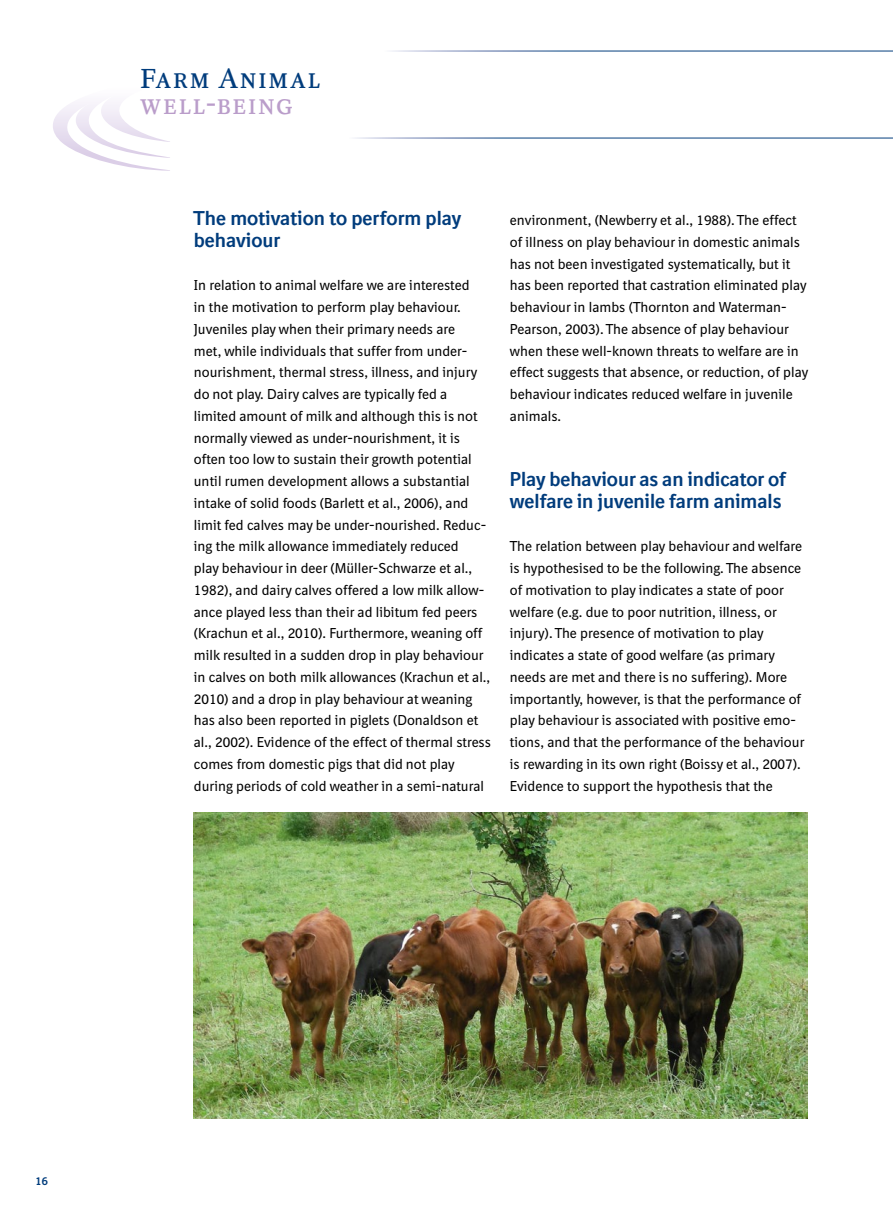
<style>
.page{position:relative;width:893px;height:1212px;background:#fff}
.page>*{position:absolute;margin:0;border:0;box-sizing:border-box;transform-origin:0 0}
.t1{font:27px "BI Antiqua II Ml Caps";letter-spacing:.045em;color:#003c7c}
.t2{font:27px "BI Antiqua II Ml Caps";letter-spacing:.025em;color:#ba9dca}
.t3{font:700 19.5px/21.8px "BI Sans NEXT";color:#003c7c}
.t4{font:13.95px/21.8px "BI Sans NEXT";color:#000}
.t5{font:700 11.25px "BI Sans NEXT";color:#003c7c}
</style>
<div class="page">
<svg style="left:53px;top:102px;width:117px;height:69px"></svg>
<img style="left:194px;top:812px;width:614px;height:306px">
<h1 class="t1" style="left:140px;top:62px;width:182px">Farm Animal</h1>
<h1 class="t2" style="left:140px;top:89px;width:154px">well-being</h1>
<h2 class="t3" style="left:194px;top:207px;width:269px">The motivation to perform play behaviour</h2>
<p class="t4" style="left:194px;top:274px;width:299px">In relation to animal welfare we are interested<br>in the motivation to perform play behaviour.<br>Juveniles play when their primary needs are<br>met, while individuals that suffer from under&shy;nourishment, thermal stress, illness, and injury do not play. Dairy calves are typically fed a limited amount of milk and although this is not normally viewed as under-nourishment, it is often too low to sustain their growth potential until rumen development allows a substantial intake of solid foods (Barlett et al., 2006), and limit fed calves may be under-nourished. Reduc&shy;ing the milk allowance immediately reduced<br>play behaviour in deer (Müller-Schwarze et al., 1982), and dairy calves offered a low milk allow&shy;ance played less than their ad libitum fed peers (Krachun et al., 2010). Furthermore, weaning off milk resulted in a sudden drop in play behaviour in calves on both milk allowances (Krachun et al., 2010) and a drop in play behaviour at weaning has also been reported in piglets (Donaldson et al., 2002). Evidence of the effect of thermal stress comes from domestic pigs that did not play during periods of cold weather in a semi-natural</p>
<p class="t4" style="left:510px;top:209px;width:300px">environment, (Newberry et al., 1988). The effect of illness on play behaviour in domestic animals has not been investigated systematically, but it has been reported that castration eliminated play behaviour in lambs (Thornton and Waterman-Pearson, 2003). The absence of play behaviour when these well-known threats to welfare are in effect suggests that absence, or reduction, of play behaviour indicates reduced welfare in juvenile animals.</p>
<h2 class="t3" style="left:510px;top:468px;width:278px">Play behaviour as an indicator of welfare in juvenile farm animals</h2>
<p class="t4" style="left:510px;top:535px;width:296px">The relation between play behaviour and welfare is hypothesised to be the following. The absence of motivation to play indicates a state of poor welfare (e.g. due to poor nutrition, illness, or injury). The presence of motivation to play indicates a state of good welfare (as primary needs are met and there is no suffering). More importantly, however, is that the performance of play behaviour is associated with positive emo&shy;tions, and that the performance of the behaviour is rewarding in its own right (Boissy et al., 2007).<br>Evidence to support the hypothesis that the</p>
<p class="t5" style="left:36px;top:1174px;width:14px">16</p>
</div>
